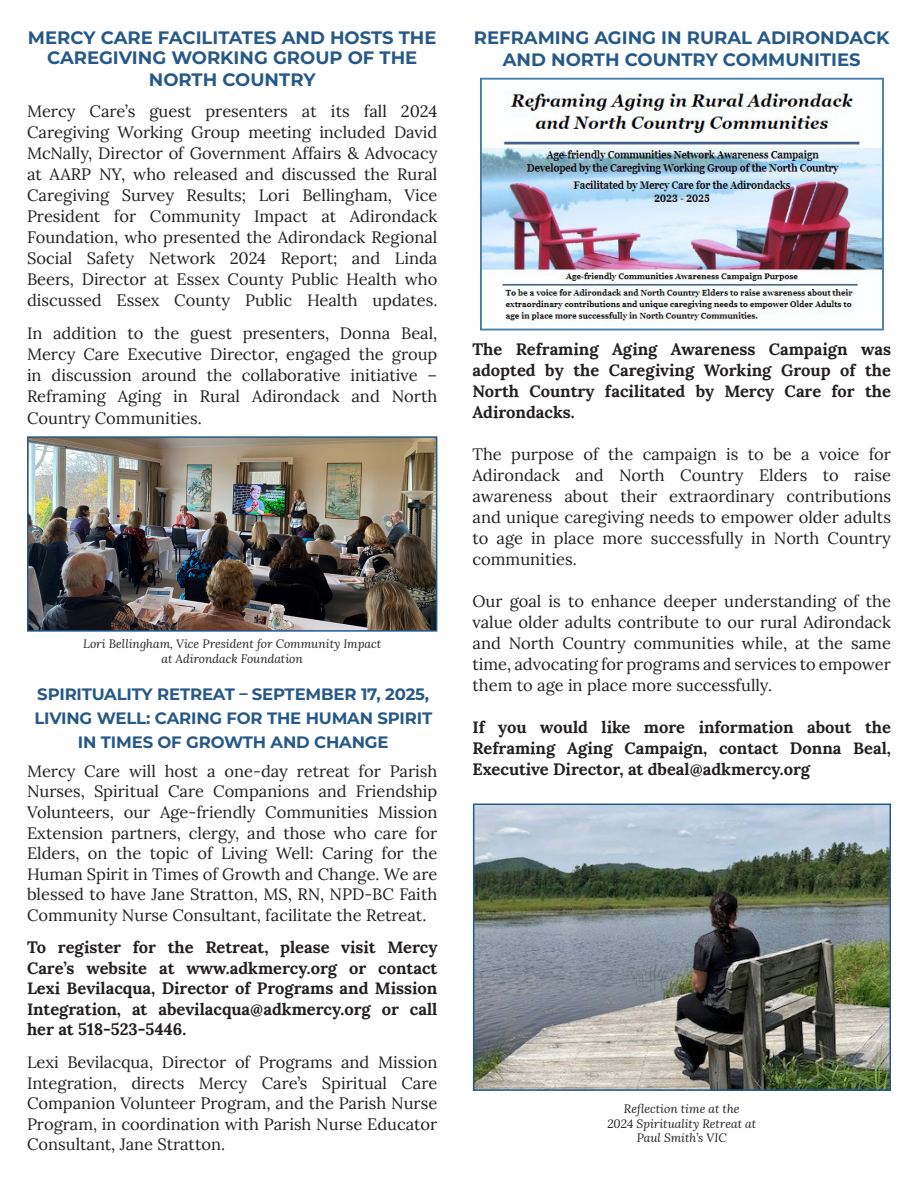
<style>
.page{position:relative;width:918px;height:1188px;background:#fff}
.page>*{position:absolute;margin:0;border:0;box-sizing:border-box;transform-origin:0 0}
.t1{font:700 18px/19.5px "Montserrat";color:#265988;text-align:center}
.t2{font:16.5px/21px "Lora";color:#231f20;text-align:justify}
.t3{font:700 16.5px/21px "Lora";color:#231f20;text-align:justify}
.t4{font:700 16.5px/24px "Montserrat";letter-spacing:-.01em;color:#265988;text-align:center}
.t5{font:italic 12px/14.4px "Lora";color:#231f20;text-align:center}
</style>
<div class="page">
<img style="left:30px;top:439px;width:404px;height:190px">
<div style="left:27px;top:436px;width:410px;height:196px;border:2px solid #265988"></div>
<img style="left:476px;top:807px;width:412px;height:281px">
<div style="left:473px;top:804px;width:418px;height:287px;border:2px solid #265988"></div>
<img style="left:483px;top:91px;width:398px;height:234px">
<div style="left:480px;top:78px;width:404px;height:252px;border:2px solid #477ca7"></div>
<p class="t1" style="left:28px;top:27px;width:410px">MERCY CARE FACILITATES AND HOSTS THE<br>CAREGIVING WORKING GROUP OF THE</p>
<p class="t1" style="left:149px;top:68px;width:168px">NORTH COUNTRY</p>
<p class="t2" style="left:27px;top:100px;width:412px">Mercy Care’s guest presenters at its fall 2024<br>Caregiving Working Group meeting included David McNally, Director of Government Affairs &amp; Advocacy at AARP NY, who released and discussed the Rural Caregiving Survey Results; Lori Bellingham, Vice President for Community Impact at Adirondack Foundation, who presented the Adirondack Regional Social Safety Network 2024 Report; and Linda Beers, Director at Essex County Public Health who discussed Essex County Public Health updates.</p>
<p class="t2" style="left:27px;top:322px;width:412px">In addition to the guest presenters, Donna Beal, Mercy Care Executive Director, engaged the group in discussion around the collaborative initiative – Reframing Aging in Rural Adirondack and North Country Communities.</p>
<p class="t5" style="left:83px;top:637px;width:300px">Lori Bellingham, Vice President for Community Impact at Adirondack Foundation</p>
<p class="t4" style="left:34px;top:681px;width:399px">SPIRITUALITY RETREAT – SEPTEMBER 17, 2025,<br>LIVING WELL: CARING FOR THE HUMAN SPIRIT<br>IN TIMES OF GROWTH AND CHANGE</p>
<p class="t2" style="left:27px;top:760px;width:412px;line-height:20.5px">Mercy Care will host a one-day retreat for Parish Nurses, Spiritual Care Companions and Friendship Volunteers, our Age-friendly Communities Mission Extension partners, clergy, and those who care for Elders, on the topic of Living Well: Caring for the Human Spirit in Times of Growth and Change. We are blessed to have Jane Stratton, MS, RN, NPD-BC Faith Community Nurse Consultant, facilitate the Retreat.</p>
<p class="t3" style="left:27px;top:935px;width:412px;line-height:20.5px">To register for the Retreat, please visit Mercy Care’s website at www.adkmercy.org or contact Lexi Bevilacqua, Director of Programs and Mission Integration, at abevilacqua@adkmercy.org or call her at 518-523-5446.</p>
<p class="t2" style="left:27px;top:1051px;width:412px;line-height:20.5px">Lexi Bevilacqua, Director of Programs and Mission Integration, directs Mercy Care’s Spiritual Care Companion Volunteer Program, and the Parish Nurse Program, in coordination with Parish Nurse Educator Consultant, Jane Stratton.</p>
<p class="t1" style="left:474px;top:26px;width:417px;line-height:21.6px">REFRAMING AGING IN RURAL ADIRONDACK<br>AND NORTH COUNTRY COMMUNITIES</p>
<p class="t3" style="left:472px;top:337px;width:420px">The Reframing Aging Awareness Campaign was adopted by the Caregiving Working Group of the North Country facilitated by Mercy Care for the Adirondacks.</p>
<p class="t2" style="left:472px;top:443px;width:420px">The purpose of the campaign is to be a voice for Adirondack and North Country Elders to raise awareness about their extraordinary contributions and unique caregiving needs to empower older adults to age in place more successfully in North Country communities.</p>
<p class="t2" style="left:472px;top:590px;width:420px">Our goal is to enhance deeper understanding of the value older adults contribute to our rural Adirondack and North Country communities while, at the same time, advocating for programs and services to empower them to age in place more successfully.</p>
<p class="t3" style="left:472px;top:715px;width:420px">If you would like more information about the Reframing Aging Campaign, contact Donna Beal, Executive Director, at dbeal@adkmercy.org</p>
<p class="t5" style="left:607px;top:1102px;width:150px">Reflection time at the<br>2024 Spirituality Retreat at<br>Paul Smith’s VIC</p>
</div>
